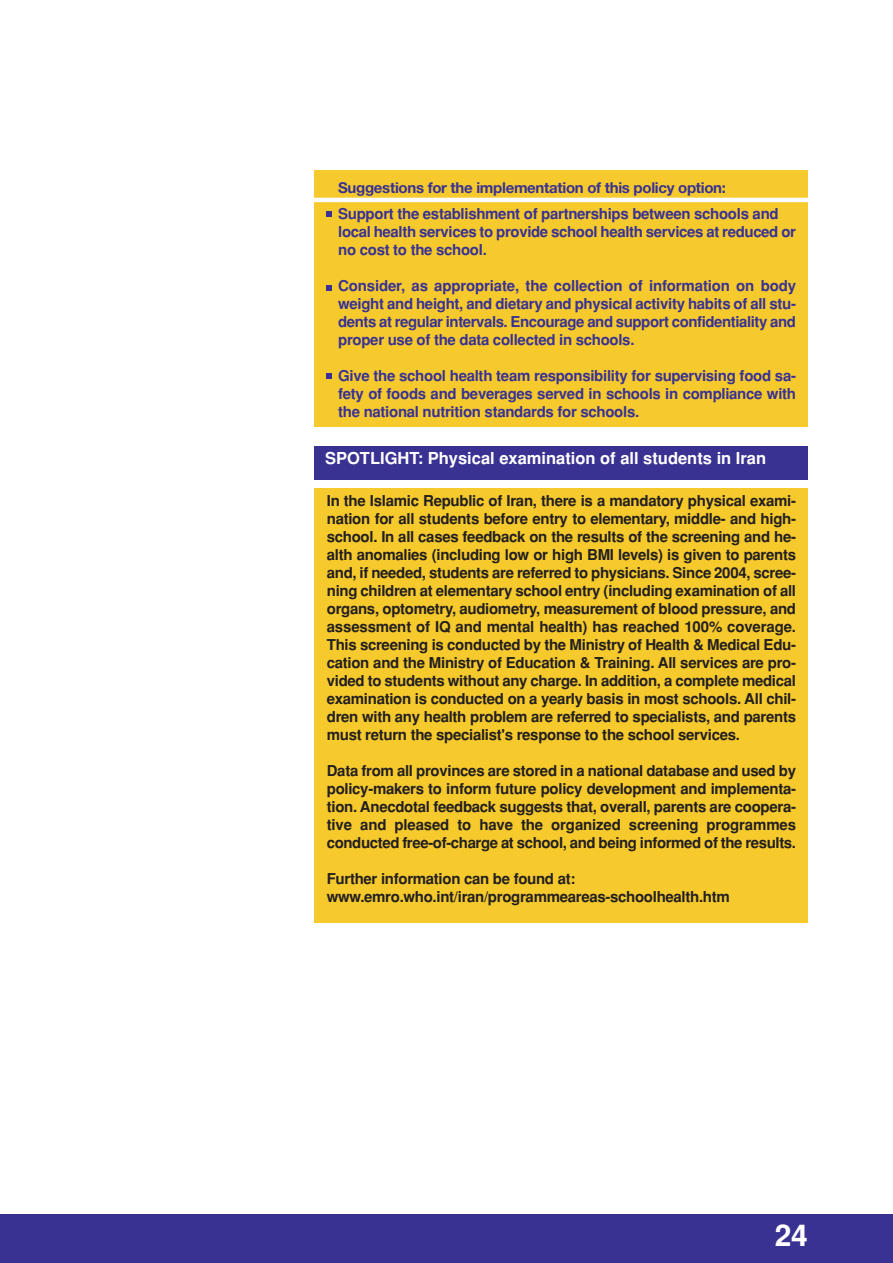
<style>
.page{position:relative;width:893px;height:1263px;background:#fff}
.page>*{position:absolute;margin:0;border:0;box-sizing:border-box;transform-origin:0 0}
.t1{font:700 30px "Helvetica";color:#fff}
.t2{font:700 16.5px "Helvetica";color:#fff}
.t3{font:700 15px/18px "Helvetica";letter-spacing:-.02em;color:#231f20;text-align:justify}
.t4{font:700 15px/18px "Helvetica";letter-spacing:-.02em;color:#3a3293;text-align:justify}
.t5{font:700 15px "Helvetica Neue";letter-spacing:-.02em;color:#3a3293}
</style>
<div class="page">
<div style="left:314px;top:170px;width:494px;height:257px;background:#f6ca2c"></div>
<svg style="left:326px;top:211px;width:5px;height:5px"></svg>
<svg style="left:326px;top:285px;width:5px;height:5px"></svg>
<svg style="left:326px;top:374px;width:5px;height:5px"></svg>
<div style="left:314px;top:446px;width:494px;height:34px;background:#3a3293"></div>
<div style="left:314px;top:488px;width:494px;height:434px;background:#f6ca2c"></div>
<div style="left:0;top:1215px;width:893px;height:48px;background:#3a3293"></div>
<hr style="left:310px;top:198px;width:501px;height:4px;background:#fff">
<p class="t5" style="left:338px;top:183px;width:389px">Suggestions for the implementation of this policy option:</p>
<p class="t4" style="left:338px;top:206px;width:459px;text-align:left">Support the establishment of partnerships between schools and local health services to provide school health services at reduced or no cost to the school.</p>
<p class="t4" style="left:338px;top:278px;width:459px">Consider, as appropriate, the collection of information on body weight and height, and dietary and physical activity habits of all stu&shy;dents at regular intervals. Encourage and support confidentiality and proper use of the data collected in schools.</p>
<p class="t4" style="left:338px;top:368px;width:459px">Give the school health team responsibility for supervising food sa&shy;fety of foods and beverages served in schools in compliance with the national nutrition standards for schools.</p>
<p class="t2" style="left:325px;top:452px;width:442px">SPOTLIGHT: Physical examination of all students in Iran</p>
<p class="t3" style="left:327px;top:493px;width:471px">In the Islamic Republic of Iran, there is a mandatory physical exami&shy;nation for all students before entry to elementary, middle- and high&shy;school. In all cases feedback on the results of the screening and he&shy;alth anomalies (including low or high BMI levels) is given to parents and, if needed, students are referred to physicians. Since 2004, scree&shy;ning children at elementary school entry (including examination of all organs, optometry, audiometry, measurement of blood pressure, and assessment of IQ and mental health) has reached 100% coverage.<br>This screening is conducted by the Ministry of Health &amp; Medical Edu&shy;cation and the Ministry of Education &amp; Training. All services are pro&shy;vided to students without any charge. In addition, a complete medical examination is conducted on a yearly basis in most schools. All chil&shy;dren with any health problem are referred to specialists, and parents must return the specialist's response to the school services.</p>
<p class="t3" style="left:327px;top:763px;width:471px">Data from all provinces are stored in a national database and used by policy-makers to inform future policy development and implementa&shy;tion. Anecdotal feedback suggests that, overall, parents are coopera&shy;tive and pleased to have the organized screening programmes conducted free-of-charge at school, and being informed of the results.</p>
<p class="t3" style="left:327px;top:871px;width:404px">Further information can be found at: www.emro.who.int/iran/programmeareas-schoolhealth.htm</p>
<h1 class="t1" style="left:775px;top:1224px;width:34px">24</h1>
</div>
